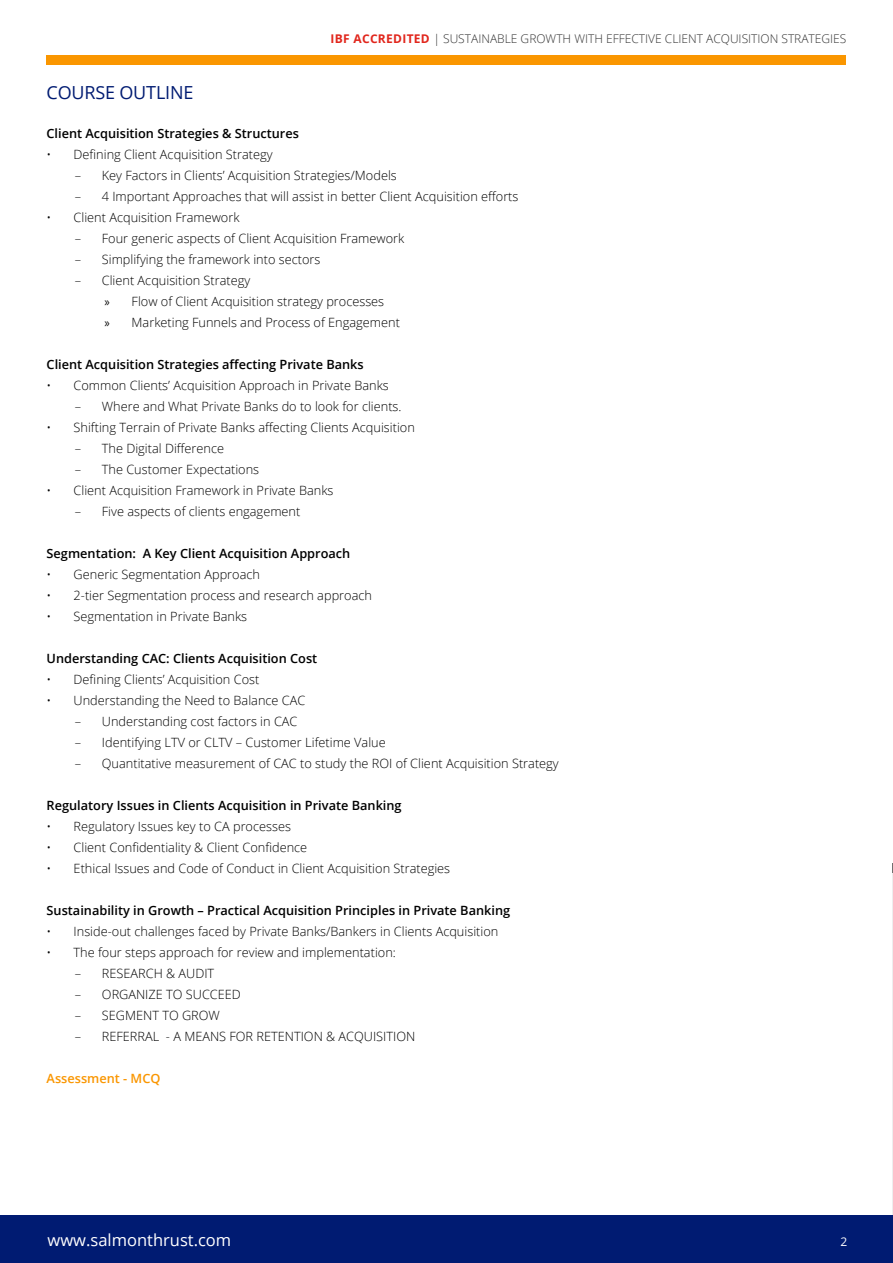
<style>
.page{position:relative;width:893px;height:1263px;background:#fff}
.page>*{position:absolute;margin:0;border:0;box-sizing:border-box;transform-origin:0 0}
.t1{font:18px "Open Sans";letter-spacing:-.01em;color:#001b72}
.t2{font:16.5px "Open Sans";color:#fff}
.t3{font:300 12.75px/21px "Open Sans";color:#000}
.t4{font:600 12.75px "Open Sans";color:#000}
.t5{font:600 12.75px "Open Sans";color:#fa9600}
.t6{font:300 12px "Open Sans";color:#333}
.t7{font:12px "Open Sans";color:#fff}
.s1{font-weight:700;color:#e1261c}
.s2{font-family:"Myriad Pro";font-weight:400}
</style>
<div class="page">
<hr style="left:892px;top:863px;width:1px;height:359px;background:#333">
<hr style="left:892px;top:873px;width:1px;height:390px;background:#eee">
<div style="left:47px;top:56px;width:799px;height:9px;background:#fa9600"></div>
<div style="left:0;top:1216px;width:893px;height:47px;background:#001b72"></div>
<p class="t6" style="left:331px;top:30px;width:517px"><span class="s1">IBF ACCREDITED</span> | SUSTAINABLE GROWTH WITH EFFECTIVE CLIENT ACQUISITION STRATEGIES</p>
<h1 class="t1" style="left:47px;top:80px;width:148px">COURSE OUTLINE</h1>
<p class="t4" style="left:47px;top:125px;width:254px">Client Acquisition Strategies &amp; Structures</p>
<p class="t3" style="left:47px;top:143px;width:228px">• Defining Client Acquisition Strategy</p>
<p class="t3" style="left:75px;top:164px;width:323px">– Key Factors in Clients’ Acquisition Strategies/Models</p>
<p class="t3" style="left:75px;top:185px;width:445px">– 4 Important Approaches that will assist in better Client Acquisition efforts</p>
<p class="t3" style="left:47px;top:206px;width:194px">• Client Acquisition Framework</p>
<p class="t3" style="left:75px;top:227px;width:331px">– Four generic aspects of Client Acquisition Framework</p>
<p class="t3" style="left:75px;top:248px;width:247px">– Simplifying the framework into sectors</p>
<p class="t3" style="left:105px;top:269px;width:297px;text-indent:-30px">– Client Acquisition Strategy<br><span class="s2">»</span> Flow of Client Acquisition strategy processes<br><span class="s2">»</span> Marketing Funnels and Process of Engagement</p>
<p class="t4" style="left:47px;top:356px;width:319px">Client Acquisition Strategies affecting Private Banks</p>
<p class="t3" style="left:47px;top:374px;width:344px">• Common Clients’ Acquisition Approach in Private Banks</p>
<p class="t3" style="left:75px;top:395px;width:328px">– Where and What Private Banks do to look for clients.</p>
<p class="t3" style="left:47px;top:416px;width:370px">• Shifting Terrain of Private Banks affecting Clients Acquisition</p>
<p class="t3" style="left:75px;top:437px;width:151px">– The Digital Difference</p>
<p class="t3" style="left:75px;top:458px;width:186px">– The Customer Expectations</p>
<p class="t3" style="left:47px;top:479px;width:288px">• Client Acquisition Framework in Private Banks</p>
<p class="t3" style="left:75px;top:500px;width:227px">– Five aspects of clients engagement</p>
<p class="t4" style="left:47px;top:545px;width:305px">Segmentation: A Key Client Acquisition Approach</p>
<p class="t3" style="left:47px;top:563px;width:215px">• Generic Segmentation Approach</p>
<p class="t3" style="left:47px;top:584px;width:327px">• 2-tier Segmentation process and research approach</p>
<p class="t3" style="left:47px;top:605px;width:202px">• Segmentation in Private Banks</p>
<p class="t4" style="left:47px;top:650px;width:272px">Understanding CAC: Clients Acquisition Cost</p>
<p class="t3" style="left:47px;top:668px;width:214px">• Defining Clients’ Acquisition Cost</p>
<p class="t3" style="left:47px;top:689px;width:260px">• Understanding the Need to Balance CAC</p>
<p class="t3" style="left:75px;top:710px;width:224px">– Understanding cost factors in CAC</p>
<p class="t3" style="left:75px;top:731px;width:312px">– Identifying LTV or CLTV – Customer Lifetime Value</p>
<p class="t3" style="left:75px;top:752px;width:485px">– Quantitative measurement of CAC to study the ROI of Client Acquisition Strategy</p>
<p class="t4" style="left:47px;top:797px;width:357px">Regulatory Issues in Clients Acquisition in Private Banking</p>
<p class="t3" style="left:47px;top:815px;width:246px">• Regulatory Issues key to CA processes</p>
<p class="t3" style="left:47px;top:836px;width:262px">• Client Confidentiality &amp; Client Confidence</p>
<p class="t3" style="left:47px;top:857px;width:405px">• Ethical Issues and Code of Conduct in Client Acquisition Strategies</p>
<p class="t4" style="left:47px;top:902px;width:465px">Sustainability in Growth – Practical Acquisition Principles in Private Banking</p>
<p class="t3" style="left:47px;top:920px;width:453px">• Inside-out challenges faced by Private Banks/Bankers in Clients Acquisition</p>
<p class="t3" style="left:47px;top:941px;width:351px">• The four steps approach for review and implementation:</p>
<p class="t3" style="left:75px;top:962px;width:141px">– RESEARCH &amp; AUDIT</p>
<p class="t3" style="left:75px;top:983px;width:168px">– ORGANIZE TO SUCCEED</p>
<p class="t3" style="left:75px;top:1004px;width:147px">– SEGMENT TO GROW</p>
<p class="t3" style="left:75px;top:1025px;width:342px">– REFERRAL - A MEANS FOR RETENTION &amp; ACQUISITION</p>
<p class="t5" style="left:47px;top:1070px;width:115px">Assessment - MCQ</p>
<p class="t2" style="left:48px;top:1228px;width:185px">www.salmonthrust.com</p>
<p class="t7" style="left:841px;top:1233px;width:8px">2</p>
</div>
